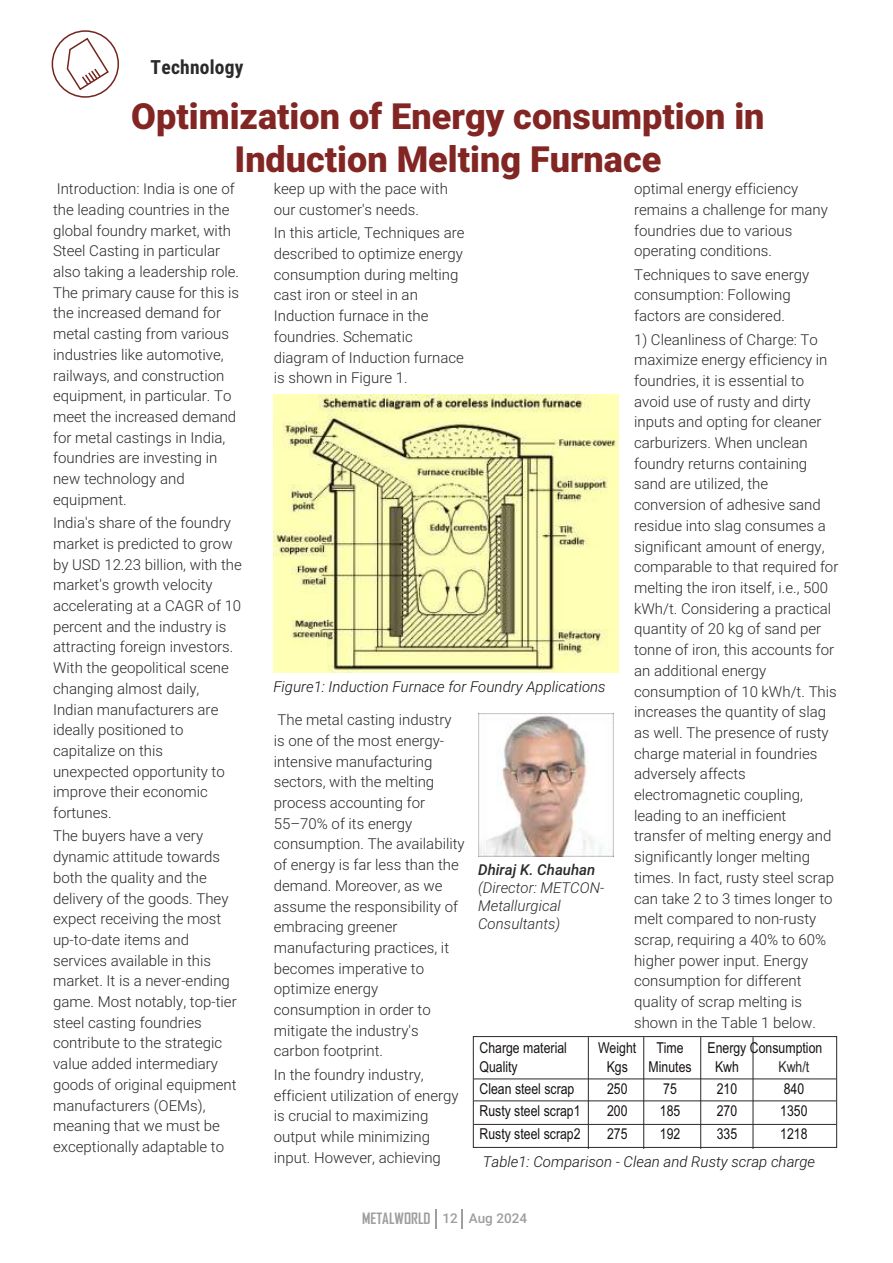
<style>
.page{position:relative;width:893px;height:1263px;background:#fff}
.page>*{position:absolute;margin:0;border:0;box-sizing:border-box;transform-origin:0 0}
.t1{font:900 36px/43.2px "Roboto";color:#822624;text-align:center}
.t2{font:700 19.5px "Roboto Condensed";letter-spacing:.01em;color:#2b2929}
.t3{font:300 15px/20.7px "Roboto";color:#2b2929}
.t4{font:15px "Arial Narrow";color:#171212}
.t5{font:italic 300 15px "Roboto";color:#171212}
.t6{font:italic 300 15px/18px "Roboto";color:#2b2929}
.t7{font:700 15px "Agency FB";color:#9e9e9e}
.t8{font:italic 500 15px "Roboto";color:#2b2929}
.t9{font:15px "Arial Narrow";color:#2b2929}
.s1{font-family:"Roboto";font-weight:500;font-size:13.5px}
</style>
<div class="page">
<svg style="left:435px;top:1209px;width:1px;height:19px"></svg>
<svg style="left:462px;top:1209px;width:1px;height:19px"></svg>
<img style="left:274px;top:394px;width:344px;height:278px">
<div style="left:473px;top:1036px;width:364px;height:112px;border:1px solid #2b2929"></div>
<hr style="left:474px;top:1078px;width:362px;height:1px;background:#2b2929">
<hr style="left:588px;top:1037px;width:1px;height:112px;background:#2b2929">
<hr style="left:474px;top:1100px;width:362px;height:1px;background:#2b2929">
<hr style="left:474px;top:1124px;width:362px;height:1px;background:#2b2929">
<hr style="left:643px;top:1037px;width:1px;height:112px;background:#2b2929">
<hr style="left:700px;top:1037px;width:1px;height:112px;background:#2b2929">
<hr style="left:753px;top:1037px;width:1px;height:112px;background:#2b2929">
<img style="left:479px;top:713px;width:134px;height:144px">
<div style="left:52px;top:30px;width:67px;height:68px;border:1px solid #73241c;border-radius:50%"></div>
<svg style="left:66px;top:37px;width:44px;height:54px"></svg>
<h2 class="t2" style="left:151px;top:59px;width:94px">Technology</h2>
<h1 class="t1" style="left:131px;top:99px;width:635px">Optimization of Energy consumption in<br>Induction Melting Furnace</h1>
<p class="t3" style="left:53px;top:180px;width:188px">Introduction: India is one of the leading countries in the global foundry market, with<br>Steel Casting in particular also taking a leadership role.<br>The primary cause for this is the increased demand for metal casting from various industries like automotive, railways, and construction equipment, in particular. To meet the increased demand for metal castings in India, foundries are investing in new technology and equipment.</p>
<p class="t3" style="left:53px;top:514px;width:190px">India's share of the foundry market is predicted to grow by USD 12.23 billion, with the market's growth velocity accelerating at a CAGR of 10 percent and the industry is attracting foreign investors.<br>With the geopolitical scene changing almost daily,<br>Indian manufacturers are ideally positioned to capitalize on this unexpected opportunity to improve their economic fortunes.</p>
<p class="t3" style="left:53px;top:827px;width:185px">The buyers have a very dynamic attitude towards both the quality and the delivery of the goods. They expect receiving the most up-to-date items and services available in this market. It is a never-ending game. Most notably, top-tier steel casting foundries contribute to the strategic value added intermediary goods of original equipment manufacturers (OEMs), meaning that we must be exceptionally adaptable to</p>
<p class="t3" style="left:634px;top:180px;width:195px">optimal energy efficiency remains a challenge for many foundries due to various operating conditions.</p>
<p class="t3" style="left:634px;top:266px;width:177px">Techniques to save energy consumption: Following factors are considered.</p>
<p class="t3" style="left:634px;top:330px;width:206px">1) Cleanliness of Charge: To maximize energy efficiency in foundries, it is essential to avoid use of rusty and dirty inputs and opting for cleaner carburizers. When unclean foundry returns containing sand are utilized, the conversion of adhesive sand residue into slag consumes a significant amount of energy, comparable to that required for melting the iron itself, i.e., 500 kWh/t. Considering a practical quantity of 20 kg of sand per tonne of iron, this accounts for an additional energy consumption of 10 kWh/t. This increases the quantity of slag as well. The presence of rusty charge material in foundries adversely affects electromagnetic coupling, leading to an inefficient transfer of melting energy and significantly longer melting times. In fact, rusty steel scrap can take 2 to 3 times longer to melt compared to non-rusty scrap, requiring a 40% to 60% higher power input. Energy consumption for different quality of scrap melting is shown in the Table 1 below.</p>
<p class="t3" style="left:274px;top:180px;width:176px">keep up with the pace with our customer's needs.</p>
<p class="t3" style="left:274px;top:224px;width:192px">In this article, Techniques are described to optimize energy consumption during melting cast iron or steel in an<br>Induction furnace in the foundries. Schematic diagram of Induction furnace is shown in Figure 1.</p>
<p class="t5" style="left:273px;top:681px;width:334px">Figure1: Induction Furnace for Foundry Applications</p>
<p class="t3" style="left:274px;top:711px;width:192px">The metal casting industry<br>is one of the most energy&shy;intensive manufacturing sectors, with the melting process accounting for<br>55–70% of its energy consumption. The availability of energy is far less than the demand. Moreover, as we assume the responsibility of embracing greener manufacturing practices, it becomes imperative to optimize energy consumption in order to mitigate the industry's carbon footprint.</p>
<p class="t3" style="left:274px;top:1066px;width:186px">In the foundry industry, efficient utilization of energy is crucial to maximizing output while minimizing input. However, achieving</p>
<p class="t8" style="left:478px;top:863px;width:119px">Dhiraj K. Chauhan</p>
<p class="t6" style="left:478px;top:880px;width:128px">(Director: METCON-<br>Metallurgical<br>Consultants)</p>
<p class="t4" style="left:479px;top:1042px;width:89px">Charge material</p>
<p class="t4" style="left:598px;top:1042px;width:40px">Weight</p>
<p class="t4" style="left:657px;top:1042px;width:29px">Time</p>
<p class="t4" style="left:707px;top:1042px;width:116px">Energy Consumption</p>
<p class="t4" style="left:479px;top:1061px;width:40px">Quality</p>
<p class="t4" style="left:607px;top:1061px;width:23px">Kgs</p>
<p class="t4" style="left:649px;top:1061px;width:45px">Minutes</p>
<p class="t4" style="left:715px;top:1061px;width:25px">Kwh</p>
<p class="t9" style="left:778px;top:1061px;width:32px">Kwh/t</p>
<p class="t4" style="left:479px;top:1083px;width:97px">Clean steel scrap</p>
<p class="t4" style="left:607px;top:1083px;width:22px">250</p>
<p class="t4" style="left:663px;top:1083px;width:15px">75</p>
<p class="t4" style="left:717px;top:1083px;width:22px">210</p>
<p class="t4" style="left:784px;top:1083px;width:22px">840</p>
<p class="t4" style="left:479px;top:1105px;width:103px">Rusty steel scrap1</p>
<p class="t4" style="left:607px;top:1105px;width:22px">200</p>
<p class="t4" style="left:660px;top:1105px;width:22px">185</p>
<p class="t4" style="left:717px;top:1105px;width:22px">270</p>
<p class="t4" style="left:780px;top:1105px;width:29px">1350</p>
<p class="t4" style="left:479px;top:1127px;width:103px">Rusty steel scrap2</p>
<p class="t4" style="left:607px;top:1127px;width:22px">275</p>
<p class="t4" style="left:660px;top:1127px;width:22px">192</p>
<p class="t4" style="left:717px;top:1127px;width:22px">335</p>
<p class="t4" style="left:780px;top:1127px;width:29px">1218</p>
<p class="t5" style="left:483px;top:1155px;width:334px">Table1: Comparison - Clean and Rusty scrap charge</p>
<p class="t7" style="left:362px;top:1213px;width:166px">METALWORLD <span class="s1">12 Aug 2024</span></p>
</div>
